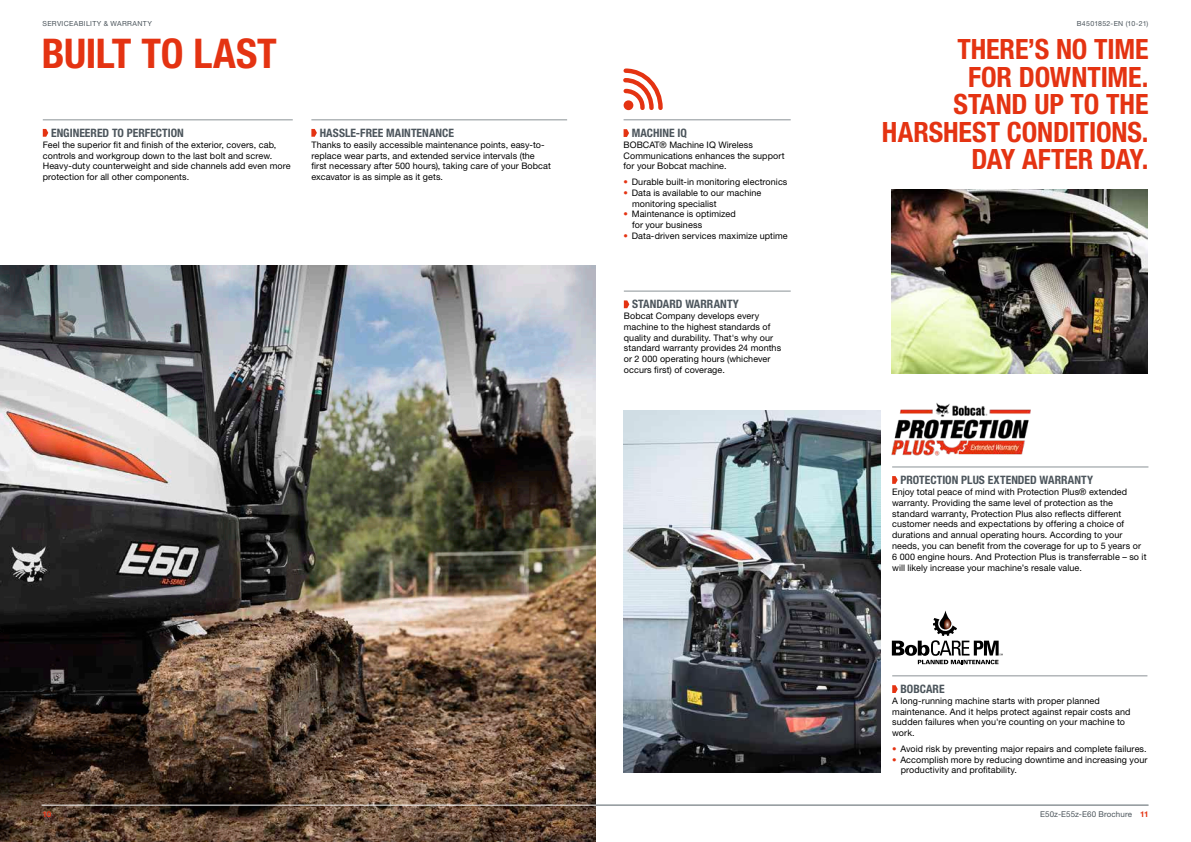
<style>
.page{position:relative;width:1191px;height:842px;background:#fff}
.page>*{position:absolute;margin:0;border:0;box-sizing:border-box;transform-origin:0 0}
.t1{font:700 condensed 41px "Helvetica Neue LT Pro";letter-spacing:-.01em;color:#e43312}
.t2{font:700 condensed 28px/27.6px "Helvetica Neue LT Pro";letter-spacing:-.005em;color:#e43312;text-align:right}
.t3{font:700 condensed 11.6px "Helvetica Neue LT Pro";color:#4c555c}
.t4{font:9px/10.8px "Helvetica Neue LT Pro";letter-spacing:.01em;color:#000}
.t5{font:8px "Helvetica Neue LT Pro";letter-spacing:.01em;color:#4c555c}
.t6{font:700 8px "Helvetica Neue LT Pro";color:#e43312}
.t7{font:7px "Helvetica Neue LT Pro";letter-spacing:.045em;color:#4c555c}
.s1{font-weight:700;color:#e43312}
</style>
<div class="page">
<img style="left:0;top:265px;width:595px;height:577px">
<img style="left:624px;top:411px;width:256px;height:362px">
<img style="left:892px;top:189px;width:255px;height:184px">
<hr style="left:42px;top:805px;width:554px;height:1px;background:#fff">
<hr style="left:595px;top:805px;width:553px;height:1px;background:#8b9296">
<hr style="left:43px;top:120px;width:250px;height:1px;background:#8b9296">
<svg style="left:43px;top:129px;width:5px;height:8px"></svg>
<hr style="left:311px;top:120px;width:256px;height:1px;background:#8b9296">
<svg style="left:311px;top:129px;width:6px;height:8px"></svg>
<img style="left:891px;top:403px;width:140px;height:53px">
<svg style="left:892px;top:610px;width:110px;height:54px"></svg>
<hr style="left:624px;top:291px;width:166px;height:1px;background:#8b9296">
<svg style="left:624px;top:300px;width:5px;height:8px"></svg>
<hr style="left:892px;top:467px;width:256px;height:1px;background:#8b9296">
<svg style="left:892px;top:476px;width:5px;height:8px"></svg>
<hr style="left:892px;top:676px;width:255px;height:1px;background:#8b9296">
<svg style="left:892px;top:685px;width:5px;height:8px"></svg>
<svg style="left:623px;top:68px;width:39px;height:42px"></svg>
<div style="left:623px;top:100px;width:10px;height:10px;background:#e43312;border-radius:50%"></div>
<hr style="left:623px;top:120px;width:167px;height:1px;background:#8b9296">
<svg style="left:623px;top:129px;width:6px;height:8px"></svg>
<p class="t7" style="left:43px;top:19px;width:111px">SERVICEABILITY &amp; WARRANTY</p>
<h1 class="t1" style="left:42px;top:29px;width:236px">BUILT TO LAST</h1>
<p class="t3" style="left:51px;top:126px;width:134px">ENGINEERED TO PERFECTION</p>
<p class="t4" style="left:43px;top:139px;width:249px">Feel the superior fit and finish of the exterior, covers, cab, controls and workgroup down to the last bolt and screw.<br>Heavy-duty counterweight and side channels add even more protection for all other components.</p>
<p class="t3" style="left:320px;top:126px;width:136px">HASSLE-FREE MAINTENANCE</p>
<p class="t4" style="left:311px;top:139px;width:241px">Thanks to easily accessible maintenance points, easy-to&shy;replace wear parts, and extended service intervals (the first necessary after 500 hours), taking care of your Bobcat excavator is as simple as it gets.</p>
<p class="t3" style="left:632px;top:126px;width:57px">MACHINE IQ</p>
<p class="t4" style="left:623px;top:139px;width:163px">BOBCAT® Machine IQ Wireless<br>Communications enhances the support for your Bobcat machine.</p>
<p class="t4" style="left:623px;top:176px;width:165px"><span class="s1">•</span> Durable built-in monitoring electronics</p>
<p class="t4" style="left:632px;top:187px;width:131px;text-indent:-9px"><span class="s1">•</span> Data is available to our machine monitoring specialist</p>
<p class="t4" style="left:632px;top:209px;width:105px;text-indent:-9px"><span class="s1">•</span> Maintenance is optimized for your business</p>
<p class="t4" style="left:623px;top:230px;width:166px"><span class="s1">•</span> Data-driven services maximize uptime</p>
<p class="t3" style="left:632px;top:297px;width:108px">STANDARD WARRANTY</p>
<p class="t4" style="left:624px;top:310px;width:159px">Bobcat Company develops every machine to the highest standards of quality and durability. That's why our standard warranty provides 24 months or 2 000 operating hours (whichever occurs first) of coverage.</p>
<p class="t7" style="left:1076px;top:19px;width:73px">B4501852-EN (10-21)</p>
<h2 class="t2" style="left:882px;top:35px;width:268px">THERE’S NO TIME<br>FOR DOWNTIME.<br>STAND UP TO THE<br>HARSHEST CONDITIONS.<br>DAY AFTER DAY.</h2>
<p class="t3" style="left:900px;top:473px;width:194px">PROTECTION PLUS EXTENDED WARRANTY</p>
<p class="t4" style="left:892px;top:486px;width:256px">Enjoy total peace of mind with Protection Plus® extended warranty. Providing the same level of protection as the standard warranty, Protection Plus also reflects different customer needs and expectations by offering a choice of durations and annual operating hours. According to your needs, you can benefit from the coverage for up to 5 years or 6 000 engine hours. And Protection Plus is transferrable – so it will likely increase your machine’s resale value.</p>
<p class="t3" style="left:900px;top:682px;width:46px">BOBCARE</p>
<p class="t4" style="left:892px;top:695px;width:240px">A long-running machine starts with proper planned maintenance. And it helps protect against repair costs and sudden failures when you're counting on your machine to work.</p>
<p class="t4" style="left:892px;top:743px;width:256px"><span class="s1">•</span> Avoid risk by preventing major repairs and complete failures.</p>
<p class="t4" style="left:900px;top:754px;width:248px;text-indent:-9px"><span class="s1">•</span> Accomplish more by reducing downtime and increasing your productivity and profitability.</p>
<p class="t6" style="left:43px;top:809px;width:10px">10</p>
<p class="t5" style="left:1040px;top:809px;width:110px">E50z-E55z-E60 Brochure <span class="s1">11</span></p>
</div>
